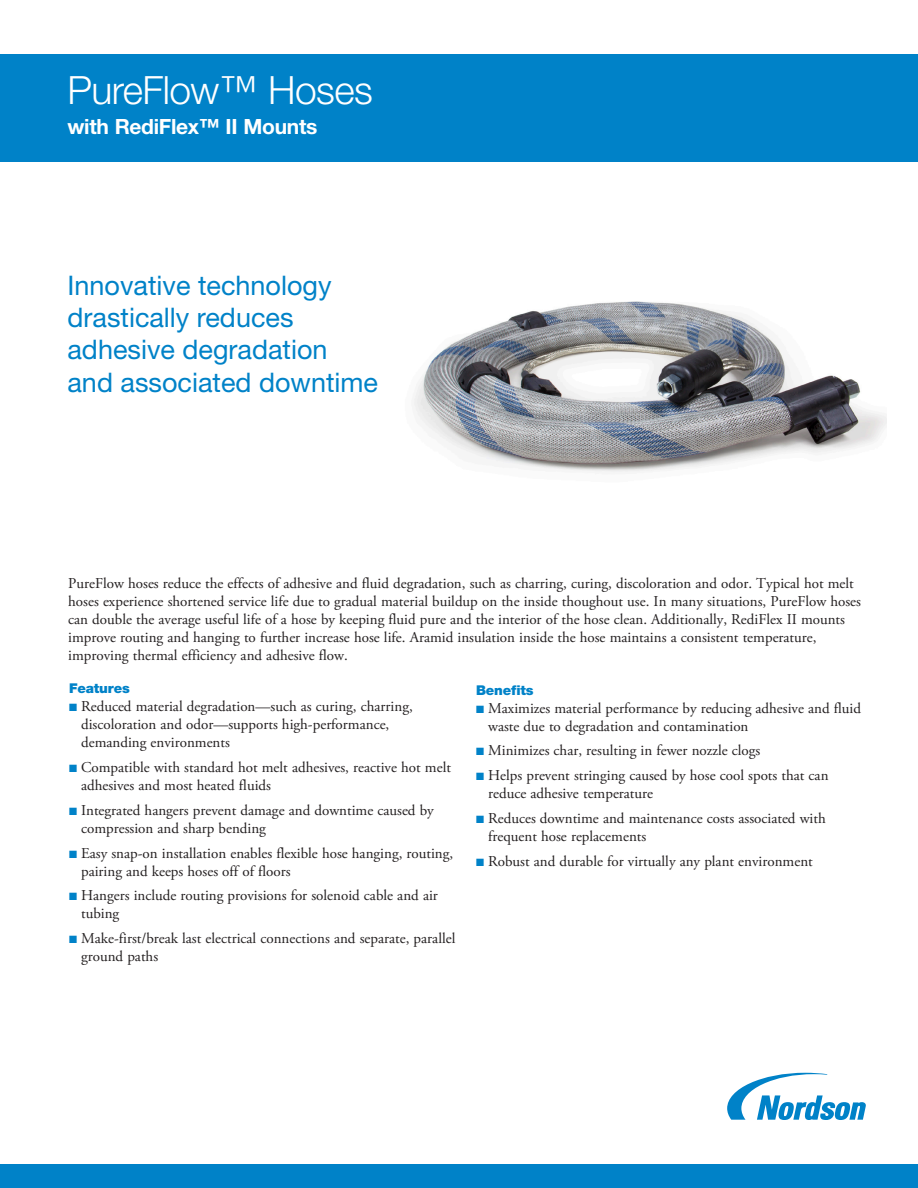
<style>
.page{position:relative;width:918px;height:1188px;background:#fff}
.page>*{position:absolute;margin:0;border:0;box-sizing:border-box;transform-origin:0 0}
.t1{font:300 39px "Helvetica Neue LT Std";letter-spacing:-.015em;color:#fff}
.t2{font:27px/32.4px "Helvetica Neue LT Std";color:#0082c8}
.t3{font:700 21px "Helvetica Neue LT Std";letter-spacing:-.015em;color:#fff}
.Body_Copy{font:15px/18px "Adobe Garamond Pro";color:#231f20}
.Subhead{font:900 13.5px "Helvetica Neue LT Std";letter-spacing:-.01em;color:#0082c8}
.s1{color:#0082c8}
</style>
<div class="page">
<div style="left:0;top:1164px;width:918px;height:24px;background:#0082c8"></div>
<svg style="left:727px;top:1073px;width:139px;height:47px"></svg>
<div style="left:0;top:54px;width:918px;height:107px;background:#0082c8"></div>
<img style="left:414px;top:301px;width:473px;height:172px">
<p class="t1" style="left:68px;top:67px;width:307px">PureFlow™ Hoses</p>
<p class="t3" style="left:68px;top:114px;width:251px">with RediFlex™ II Mounts</p>
<p class="t2" style="left:68px;top:269px;width:312px">Innovative technology drastically reduces adhesive degradation and associated downtime</p>
<p class="Body_Copy" style="left:68px;top:575px;width:794px">PureFlow hoses reduce the effects of adhesive and fluid degradation, such as charring, curing, discoloration and odor. Typical hot melt hoses experience shortened service life due to gradual material buildup on the inside thoughout use. In many situations, PureFlow hoses can double the average useful life of a hose by keeping fluid pure and the interior of the hose clean. Additionally, RediFlex II mounts improve routing and hanging to further increase hose life. Aramid insulation inside the hose maintains a consistent temperature, improving thermal efficiency and adhesive flow.</p>
<p class="Subhead" style="left:69px;top:680px;width:62px">Features</p>
<p class="Body_Copy" style="left:81px;top:698px;width:333px;text-indent:-12px"><span class="s1">■</span> Reduced material degradation—such as curing, charring, discoloration and odor—supports high-performance, demanding environments</p>
<p class="Body_Copy" style="left:81px;top:759px;width:371px;text-indent:-12px"><span class="s1">■</span> Compatible with standard hot melt adhesives, reactive hot melt adhesives and most heated fluids</p>
<p class="Body_Copy" style="left:81px;top:802px;width:354px;text-indent:-12px"><span class="s1">■</span> Integrated hangers prevent damage and downtime caused by compression and sharp bending</p>
<p class="Body_Copy" style="left:81px;top:844px;width:374px;text-indent:-12px"><span class="s1">■</span> Easy snap-on installation enables flexible hose hanging, routing, pairing and keeps hoses off of floors</p>
<p class="Body_Copy" style="left:81px;top:887px;width:358px;text-indent:-12px"><span class="s1">■</span> Hangers include routing provisions for solenoid cable and air tubing</p>
<p class="Body_Copy" style="left:81px;top:930px;width:376px;text-indent:-12px"><span class="s1">■</span> Make-first/break last electrical connections and separate, parallel ground paths</p>
<p class="Subhead" style="left:476px;top:682px;width:59px">Benefits</p>
<p class="Body_Copy" style="left:488px;top:699px;width:374px;text-indent:-12px"><span class="s1">■</span> Maximizes material performance by reducing adhesive and fluid waste due to degradation and contamination</p>
<p class="Body_Copy" style="left:476px;top:742px;width:286px"><span class="s1">■</span> Minimizes char, resulting in fewer nozzle clogs</p>
<p class="Body_Copy" style="left:488px;top:767px;width:342px;text-indent:-12px"><span class="s1">■</span> Helps prevent stringing caused by hose cool spots that can reduce adhesive temperature</p>
<p class="Body_Copy" style="left:488px;top:810px;width:339px;text-indent:-12px"><span class="s1">■</span> Reduces downtime and maintenance costs associated with frequent hose replacements</p>
<p class="Body_Copy" style="left:476px;top:852px;width:338px"><span class="s1">■</span> Robust and durable for virtually any plant environment</p>
</div>
